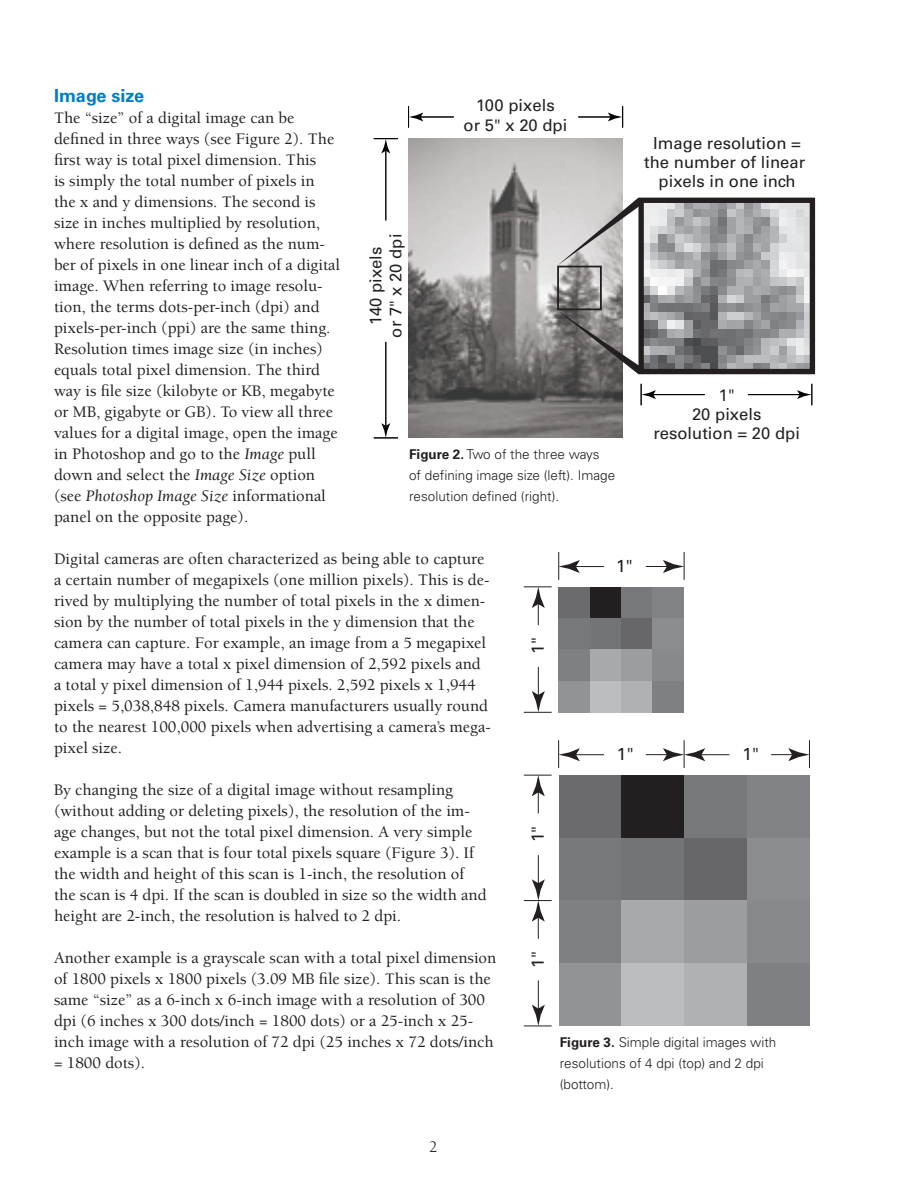
<style>
.page{position:relative;width:918px;height:1188px;background:#fff}
.page>*{position:absolute;margin:0;border:0;box-sizing:border-box;transform-origin:0 0}
.SubHead{font:700 18px "Univers";color:#007ec0}
.t1{font:17.4px "Univers";color:#231f20}
.t2{font:16.65px/19px "Univers";color:#231f20;text-align:center}
.Body_Copy{font:500 16.5px/21px "Berkeley";color:#231f20}
.Caption_text{font:300 13.5px/21px "Univers";color:#231f20}
.s1{font-weight:400;font-style:italic}
.s2{font-weight:700}
</style>
<div class="page">
<img style="left:408px;top:138px;width:214px;height:300px">
<svg style="left:557px;top:198px;width:81px;height:68px"></svg>
<svg style="left:557px;top:310px;width:81px;height:64px"></svg>
<img style="left:644px;top:204px;width:165px;height:164px">
<div style="left:557px;top:266px;width:45px;height:44px;border:2px solid #231f20"></div>
<div style="left:638px;top:198px;width:177px;height:176px;border:5px solid #231f20"></div>
<hr style="left:647px;top:394px;width:58px;height:1px;background:#040503">
<hr style="left:748px;top:394px;width:55px;height:1px;background:#040503">
<svg style="left:797px;top:384px;width:16px;height:21px"></svg>
<svg style="left:641px;top:384px;width:15px;height:21px"></svg>
<hr style="left:578px;top:117px;width:35px;height:1px;background:#040503">
<hr style="left:414px;top:117px;width:40px;height:1px;background:#040503">
<svg style="left:608px;top:106px;width:15px;height:22px"></svg>
<svg style="left:408px;top:106px;width:15px;height:22px"></svg>
<hr style="left:386px;top:148px;width:1px;height:72px;background:#040503">
<hr style="left:386px;top:342px;width:1px;height:86px;background:#040503">
<svg style="left:374px;top:423px;width:24px;height:16px"></svg>
<svg style="left:374px;top:138px;width:24px;height:15px"></svg>
<hr style="left:574px;top:754px;width:30px;height:1px;background:#231f20">
<hr style="left:574px;top:566px;width:30px;height:1px;background:#231f20">
<div style="left:559px;top:587px;width:31px;height:31px;background:#6b6b6e"></div>
<div style="left:590px;top:587px;width:31px;height:31px;background:#231f20"></div>
<div style="left:621px;top:587px;width:32px;height:31px;background:#76787b"></div>
<div style="left:653px;top:587px;width:31px;height:31px;background:#808285"></div>
<div style="left:559px;top:618px;width:31px;height:32px;background:#76787b"></div>
<div style="left:590px;top:618px;width:31px;height:32px;background:#727477"></div>
<div style="left:621px;top:618px;width:32px;height:32px;background:#67676a"></div>
<div style="left:653px;top:618px;width:31px;height:32px;background:#8a8c8f"></div>
<div style="left:559px;top:650px;width:31px;height:31px;background:#7e8083"></div>
<div style="left:590px;top:650px;width:31px;height:31px;background:#a8a9ad"></div>
<div style="left:621px;top:650px;width:32px;height:31px;background:#9b9da0"></div>
<div style="left:653px;top:650px;width:31px;height:31px;background:#87898c"></div>
<div style="left:559px;top:681px;width:31px;height:31px;background:#919396"></div>
<div style="left:590px;top:681px;width:31px;height:31px;background:#bcbdc0"></div>
<div style="left:621px;top:681px;width:32px;height:31px;background:#b0b1b5"></div>
<div style="left:653px;top:681px;width:31px;height:31px;background:#7e8083"></div>
<div style="left:559px;top:775px;width:62px;height:63px;background:#6b6b6e"></div>
<div style="left:621px;top:775px;width:63px;height:63px;background:#231f20"></div>
<div style="left:684px;top:775px;width:63px;height:63px;background:#76787b"></div>
<div style="left:747px;top:775px;width:63px;height:63px;background:#808285"></div>
<div style="left:559px;top:838px;width:62px;height:62px;background:#76787b"></div>
<div style="left:621px;top:838px;width:63px;height:62px;background:#727477"></div>
<div style="left:684px;top:838px;width:63px;height:62px;background:#67676a"></div>
<div style="left:747px;top:838px;width:63px;height:62px;background:#8a8c8f"></div>
<div style="left:559px;top:900px;width:62px;height:63px;background:#7e8083"></div>
<div style="left:621px;top:900px;width:63px;height:63px;background:#a8a9ad"></div>
<div style="left:684px;top:900px;width:63px;height:63px;background:#9b9da0"></div>
<div style="left:747px;top:900px;width:63px;height:63px;background:#87898c"></div>
<div style="left:559px;top:963px;width:62px;height:63px;background:#919396"></div>
<div style="left:621px;top:963px;width:63px;height:63px;background:#bcbdc0"></div>
<div style="left:684px;top:963px;width:63px;height:63px;background:#b0b1b5"></div>
<div style="left:747px;top:963px;width:63px;height:63px;background:#7e8083"></div>
<svg style="left:558px;top:740px;width:22px;height:28px"></svg>
<hr style="left:538px;top:855px;width:1px;height:30px;background:#231f20">
<svg style="left:524px;top:879px;width:28px;height:60px"></svg>
<svg style="left:524px;top:981px;width:28px;height:46px"></svg>
<svg style="left:524px;top:775px;width:28px;height:38px"></svg>
<hr style="left:538px;top:667px;width:1px;height:30px;background:#231f20">
<svg style="left:524px;top:691px;width:28px;height:22px"></svg>
<svg style="left:524px;top:586px;width:28px;height:39px"></svg>
<svg style="left:646px;top:740px;width:83px;height:28px"></svg>
<svg style="left:771px;top:740px;width:39px;height:28px"></svg>
<svg style="left:558px;top:552px;width:22px;height:28px"></svg>
<svg style="left:646px;top:552px;width:39px;height:28px"></svg>
<p class="SubHead" style="left:54px;top:85px;width:92px">Image size</p>
<p class="Body_Copy" style="left:54px;top:108px;width:288px">The “size” of a digital image can be defined in three ways (see Figure 2). The first way is total pixel dimension. This<br>is simply the total number of pixels in the x and y dimensions. The second is size in inches multiplied by resolution, where resolution is defined as the num&shy;ber of pixels in one linear inch of a digital image. When referring to image resolu&shy;tion, the terms dots-per-inch (dpi) and pixels-per-inch (ppi) are the same thing.<br>Resolution times image size (in inches) equals total pixel dimension. The third way is file size (kilobyte or KB, megabyte or MB, gigabyte or GB). To view all three values for a digital image, open the image in Photoshop and go to the <span class="s1">Image</span> pull down and select the <span class="s1">Image Size</span> option (see <span class="s1">Photoshop Image Size</span> informational panel on the opposite page).</p>
<p class="t2" style="left:366px;top:338px;width:105px;line-height:20px;rotate:-90deg">140 pixels<br>or 7" x 20 dpi</p>
<p class="t2" style="left:464px;top:95px;width:105px;line-height:20px">100 pixels<br>or 5" x 20 dpi</p>
<p class="Caption_text" style="left:409px;top:444px;width:208px"><span class="s2">Figure 2.</span> Two of the three ways<br>of defining image size (left). Image resolution defined (right).</p>
<p class="t2" style="left:644px;top:134px;width:162px">Image resolution = the number of linear pixels in one inch</p>
<p class="t2" style="left:653px;top:385px;width:148px">1"<br>20 pixels resolution = 20 dpi</p>
<p class="Body_Copy" style="left:54px;top:549px;width:439px">Digital cameras are often characterized as being able to capture a certain number of megapixels (one million pixels). This is de&shy;rived by multiplying the number of total pixels in the x dimen&shy;sion by the number of total pixels in the y dimension that the camera can capture. For example, an image from a 5 megapixel camera may have a total x pixel dimension of 2,592 pixels and a total y pixel dimension of 1,944 pixels. 2,592 pixels x 1,944 pixels = 5,038,848 pixels. Camera manufacturers usually round to the nearest 100,000 pixels when advertising a camera’s mega&shy;pixel size.</p>
<p class="Body_Copy" style="left:54px;top:780px;width:434px">By changing the size of a digital image without resampling (without adding or deleting pixels), the resolution of the im&shy;age changes, but not the total pixel dimension. A very simple example is a scan that is four total pixels square (Figure 3). If the width and height of this scan is 1-inch, the resolution of the scan is 4 dpi. If the scan is doubled in size so the width and height are 2-inch, the resolution is halved to 2 dpi.</p>
<p class="Body_Copy" style="left:54px;top:948px;width:444px">Another example is a grayscale scan with a total pixel dimension of 1800 pixels x 1800 pixels (3.09 MB file size). This scan is the same “size” as a 6-inch x 6-inch image with a resolution of 300 dpi (6 inches x 300 dots/inch = 1800 dots) or a 25-inch x 25- inch image with a resolution of 72 dpi (25 inches x 72 dots/inch = 1800 dots).</p>
<p class="t1" style="left:527px;top:654px;width:18px;rotate:-90deg">1"</p>
<p class="t1" style="left:527px;top:842px;width:18px;rotate:-90deg">1"</p>
<p class="t1" style="left:616px;top:556px;width:18px">1"</p>
<p class="t1" style="left:617px;top:744px;width:18px">1"</p>
<p class="t1" style="left:742px;top:744px;width:18px">1"</p>
<p class="t1" style="left:527px;top:968px;width:18px;rotate:-90deg">1"</p>
<p class="Caption_text" style="left:560px;top:1032px;width:218px"><span class="s2">Figure 3.</span> Simple digital images with resolutions of 4 dpi (top) and 2 dpi (bottom).</p>
</div>
